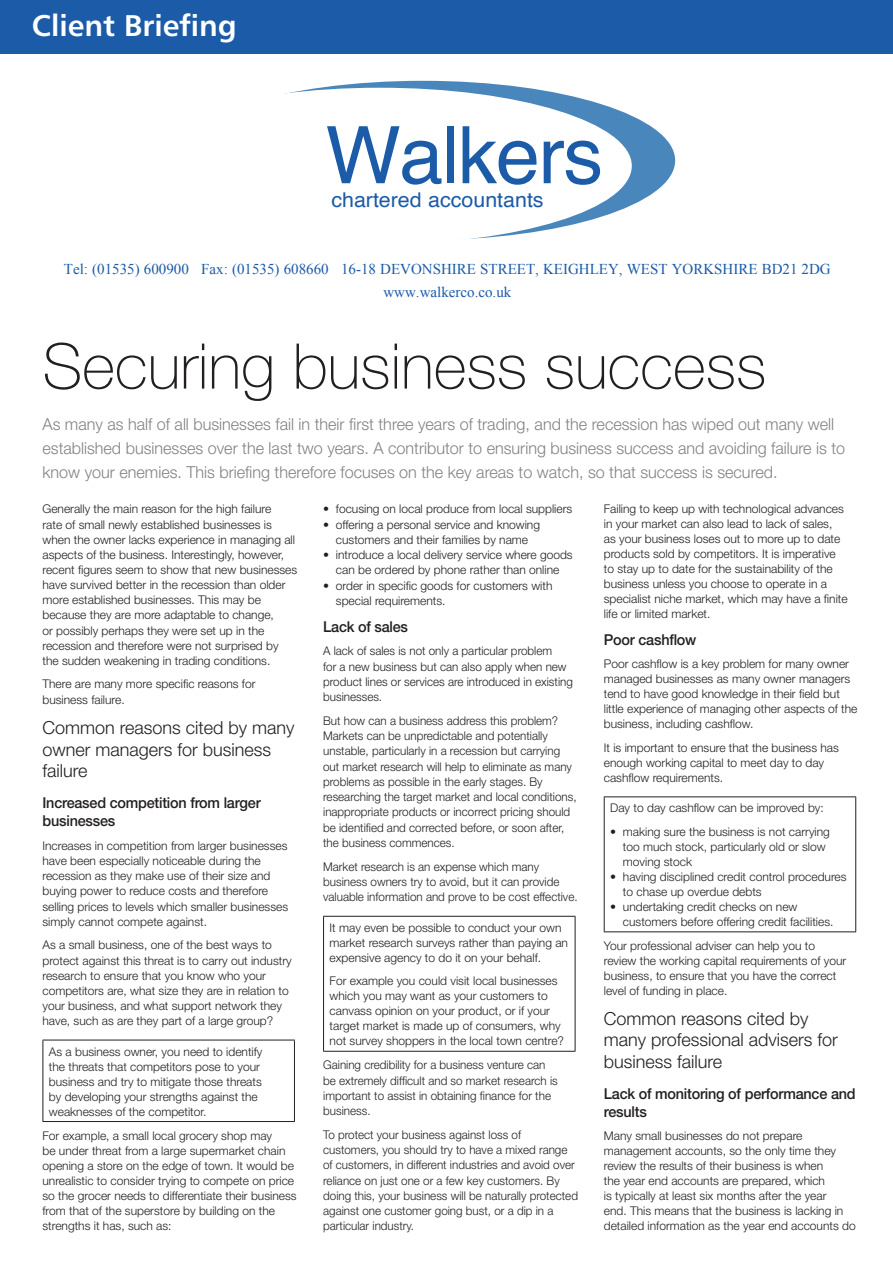
<style>
.page{position:relative;width:893px;height:1263px;background:#fff}
.page>*{position:absolute;margin:0;border:0;box-sizing:border-box;transform-origin:0 0}
.t1{font:79.5px "Helvetica";letter-spacing:-.02em;color:#1b5ba7}
.t2{font:100 63px "Helvetica Neue";color:#231f20}
.t3{font:30px "Humanist 777 BT Bold B";color:#fff}
.t4{font:20.4px "Helvetica";color:#1b5ba7;scale:1.05 1}
.t5{font:300 18px/21.8px "Helvetica Neue";color:#231f20}
.t6{font:300 16.5px/24px "Helvetica Neue";color:#808285}
.t7{font:15px/22.5px "Times New Roman";color:#1b5ba7;text-align:center}
.t8{font:500 15px/18.1px "Helvetica Neue";letter-spacing:-.015em;color:#231f20;scale:.96 1}
.t9{font:300 12px/15px "Helvetica Neue";color:#231f20}
</style>
<div class="page">
<div style="left:0;top:0;width:893px;height:53px;background:#1b5ba7"></div>
<div style="left:170px;top:81px;width:505px;height:159px;background:#4986bc;border-radius:50%"></div>
<div style="left:127px;top:88px;width:505px;height:156px;background:#fff;border-radius:50%"></div>
<hr style="left:43px;top:1040px;width:252px;height:1px;background:#231f20">
<hr style="left:43px;top:1040px;width:1px;height:81px;background:#231f20">
<hr style="left:294px;top:1040px;width:1px;height:81px;background:#231f20">
<hr style="left:43px;top:1121px;width:252px;height:1px;background:#231f20">
<hr style="left:323px;top:916px;width:252px;height:1px;background:#231f20">
<hr style="left:323px;top:917px;width:1px;height:134px;background:#231f20">
<hr style="left:575px;top:917px;width:1px;height:134px;background:#231f20">
<hr style="left:323px;top:1051px;width:252px;height:1px;background:#231f20">
<hr style="left:604px;top:796px;width:252px;height:1px;background:#231f20">
<hr style="left:604px;top:797px;width:1px;height:134px;background:#231f20">
<hr style="left:855px;top:797px;width:1px;height:134px;background:#231f20">
<hr style="left:604px;top:931px;width:252px;height:1px;background:#231f20">
<h3 class="t3" style="left:32px;top:7px;width:206px">Client Briefing</h3>
<h1 class="t1" style="left:326px;top:94px;width:279px">Walkers</h1>
<h3 class="t4" style="left:331px;top:185px;width:204px">chartered accountants</h3>
<p class="t7" style="left:64px;top:258px;width:768px">Tel: (01535) 600900 Fax: (01535) 608660 16-18 DEVONSHIRE STREET, KEIGHLEY, WEST YORKSHIRE BD21 2DG www.walkerco.co.uk</p>
<h2 class="t2" style="left:43px;top:331px;width:725px">Securing business success</h2>
<p class="t6" style="left:43px;top:411px;width:804px">As many as half of all businesses fail in their first three years of trading, and the recession has wiped out many well established businesses over the last two years. A contributor to ensuring business success and avoiding failure is to know your enemies. This briefing therefore focuses on the key areas to watch, so that success is secured.</p>
<p class="t9" style="left:43px;top:501px;width:256px">Generally the main reason for the high failure<br>rate of small newly established businesses is when the owner lacks experience in managing all aspects of the business. Interestingly, however, recent figures seem to show that new businesses have survived better in the recession than older more established businesses. This may be because they are more adaptable to change,<br>or possibly perhaps they were set up in the recession and therefore were not surprised by the sudden weakening in trading conditions.</p>
<p class="t9" style="left:43px;top:676px;width:214px">There are many more specific reasons for business failure.</p>
<h3 class="t5" style="left:43px;top:716px;width:254px">Common reasons cited by many owner managers for business failure</h3>
<p class="t8" style="left:43px;top:794px;width:229px">Increased competition from larger businesses</p>
<p class="t9" style="left:43px;top:838px;width:247px">Increases in competition from larger businesses have been especially noticeable during the recession as they make use of their size and buying power to reduce costs and therefore selling prices to levels which smaller businesses simply cannot compete against.</p>
<p class="t9" style="left:43px;top:937px;width:251px">As a small business, one of the best ways to protect against this threat is to carry out industry research to ensure that you know who your competitors are, what size they are in relation to your business, and what support network they have, such as are they part of a large group?</p>
<p class="t9" style="left:49px;top:1043px;width:215px">As a business owner, you need to identify the threats that competitors pose to your business and try to mitigate those threats by developing your strengths against the weaknesses of the competitor.</p>
<p class="t9" style="left:43px;top:1127px;width:256px">For example, a small local grocery shop may<br>be under threat from a large supermarket chain opening a store on the edge of town. It would be unrealistic to consider trying to compete on price so the grocer needs to differentiate their business from that of the superstore by building on the strengths it has, such as:</p>
<p class="t9" style="left:604px;top:501px;width:245px">Failing to keep up with technological advances in your market can also lead to lack of sales,<br>as your business loses out to more up to date products sold by competitors. It is imperative to stay up to date for the sustainability of the business unless you choose to operate in a specialist niche market, which may have a finite life or limited market.</p>
<p class="t8" style="left:604px;top:630px;width:98px">Poor cashflow</p>
<p class="t9" style="left:604px;top:656px;width:255px">Poor cashflow is a key problem for many owner managed businesses as many owner managers tend to have good knowledge in their field but little experience of managing other aspects of the business, including cashflow.</p>
<p class="t9" style="left:604px;top:740px;width:237px">It is important to ensure that the business has enough working capital to meet day to day cashflow requirements.</p>
<p class="t9" style="left:610px;top:800px;width:215px">Day to day cashflow can be improved by:</p>
<p class="t9" style="left:623px;top:824px;width:208px;text-indent:-13px">• making sure the business is not carrying too much stock, particularly old or slow moving stock</p>
<p class="t9" style="left:623px;top:869px;width:225px;text-indent:-13px">• having disciplined credit control procedures to chase up overdue debts</p>
<p class="t9" style="left:623px;top:899px;width:212px;text-indent:-13px">• undertaking credit checks on new customers before offering credit facilities.</p>
<p class="t9" style="left:604px;top:938px;width:244px">Your professional adviser can help you to review the working capital requirements of your business, to ensure that you have the correct level of funding in place.</p>
<h3 class="t5" style="left:604px;top:1007px;width:236px">Common reasons cited by many professional advisers for business failure</h3>
<p class="t8" style="left:604px;top:1084px;width:264px">Lack of monitoring of performance and results</p>
<p class="t9" style="left:604px;top:1128px;width:253px">Many small businesses do not prepare management accounts, so the only time they review the results of their business is when<br>the year end accounts are prepared, which<br>is typically at least six months after the year<br>end. This means that the business is lacking in detailed information as the year end accounts do</p>
<p class="t9" style="left:323px;top:501px;width:251px">• focusing on local produce from local suppliers</p>
<p class="t9" style="left:323px;top:516px;width:218px;text-align:center">• offering a personal service and knowing customers and their families by name</p>
<p class="t9" style="left:323px;top:547px;width:251px;text-align:center">• introduce a local delivery service where goods can be ordered by phone rather than online</p>
<p class="t9" style="left:336px;top:577px;width:218px;text-indent:-13px">• order in specific goods for customers with special requirements.</p>
<p class="t8" style="left:323px;top:617px;width:90px">Lack of sales</p>
<p class="t9" style="left:323px;top:643px;width:251px">A lack of sales is not only a particular problem<br>for a new business but can also apply when new product lines or services are introduced in existing businesses.</p>
<p class="t9" style="left:323px;top:713px;width:255px">But how can a business address this problem?<br>Markets can be unpredictable and potentially unstable, particularly in a recession but carrying out market research will help to eliminate as many problems as possible in the early stages. By researching the target market and local conditions, inappropriate products or incorrect pricing should be identified and corrected before, or soon after, the business commences.</p>
<p class="t9" style="left:323px;top:858px;width:256px">Market research is an expense which many business owners try to avoid, but it can provide valuable information and prove to be cost effective.</p>
<p class="t9" style="left:330px;top:920px;width:240px">It may even be possible to conduct your own market research surveys rather than paying an expensive agency to do it on your behalf.</p>
<p class="t9" style="left:330px;top:973px;width:236px">For example you could visit local businesses which you may want as your customers to canvass opinion on your product, or if your target market is made up of consumers, why not survey shoppers in the local town centre?</p>
<p class="t9" style="left:323px;top:1057px;width:236px">Gaining credibility for a business venture can be extremely difficult and so market research is important to assist in obtaining finance for the business.</p>
<p class="t9" style="left:323px;top:1127px;width:256px">To protect your business against loss of customers, you should try to have a mixed range of customers, in different industries and avoid over reliance on just one or a few key customers. By doing this, your business will be naturally protected against one customer going bust, or a dip in a particular industry.</p>
</div>
